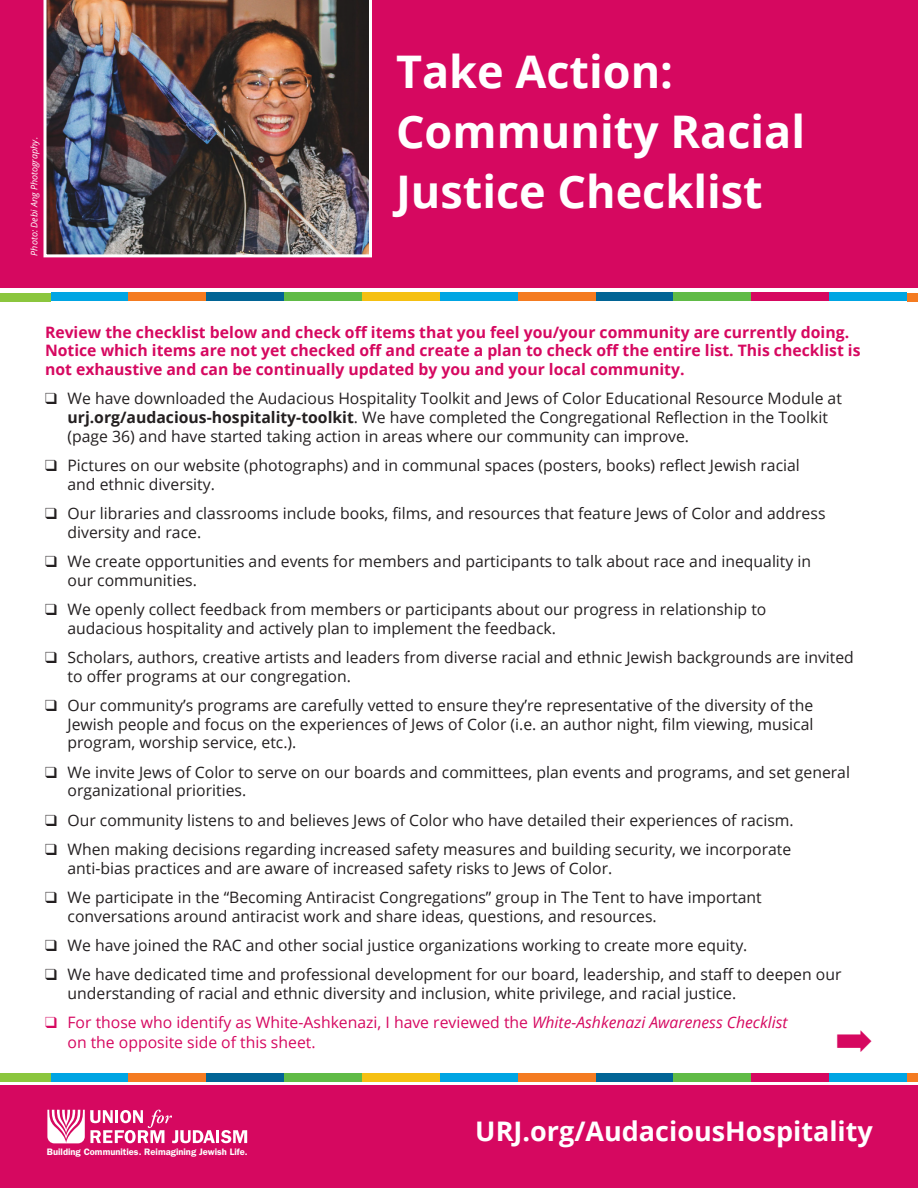
<style>
.page{position:relative;width:918px;height:1188px;background:#fff}
.page>*{position:absolute;margin:0;border:0;box-sizing:border-box;transform-origin:0 0}
.t1{font:700 45px/60px "Open Sans";color:#fff}
.t2{font:700 27px "Open Sans";color:#fff}
.t3{font:15.75px/18.8px "Open Sans";color:#231f20}
.t4{font:700 15.75px/18.8px "Open Sans";color:#d60860}
.t5{font:15.75px/19.5px "Open Sans";color:#d60860}
.t6{font:600 9.45px "Franklin Gothic";color:#fff}
.t7{font:italic 9px "Open Sans";color:#fff}
.s1{font-weight:700}
.s2{font-style:italic}
</style>
<div class="page">
<div style="left:0;top:0;width:918px;height:288px;background:#d60860"></div>
<img style="left:44px;top:0;width:328px;height:257px">
<div style="left:0;top:1085px;width:918px;height:103px;background:#d60860"></div>
<svg style="left:47px;top:1110px;width:200px;height:33px"></svg>
<div style="left:0;top:1073px;width:50px;height:9px;background:#8bc63e"></div>
<div style="left:51px;top:1073px;width:77px;height:9px;background:#00a5e3"></div>
<div style="left:129px;top:1073px;width:77px;height:9px;background:#f47b21"></div>
<div style="left:207px;top:1073px;width:77px;height:9px;background:#016495"></div>
<div style="left:284px;top:1073px;width:78px;height:9px;background:#60bb46"></div>
<div style="left:362px;top:1073px;width:78px;height:9px;background:#f5c012"></div>
<div style="left:440px;top:1073px;width:78px;height:9px;background:#00a5e3"></div>
<div style="left:518px;top:1073px;width:77px;height:9px;background:#f47b21"></div>
<div style="left:596px;top:1073px;width:77px;height:9px;background:#016495"></div>
<div style="left:674px;top:1073px;width:77px;height:9px;background:#60bb46"></div>
<div style="left:752px;top:1073px;width:77px;height:9px;background:#d60860"></div>
<div style="left:829px;top:1073px;width:78px;height:9px;background:#00a5e3"></div>
<div style="left:907px;top:1073px;width:11px;height:9px;background:#f47b21"></div>
<div style="left:0;top:293px;width:50px;height:9px;background:#8bc63e"></div>
<div style="left:51px;top:292px;width:77px;height:10px;background:#00a5e3"></div>
<div style="left:129px;top:292px;width:77px;height:10px;background:#f47b21"></div>
<div style="left:207px;top:292px;width:77px;height:10px;background:#016495"></div>
<div style="left:284px;top:292px;width:78px;height:10px;background:#60bb46"></div>
<div style="left:362px;top:292px;width:78px;height:10px;background:#f5c012"></div>
<div style="left:440px;top:292px;width:78px;height:10px;background:#00a5e3"></div>
<div style="left:518px;top:292px;width:77px;height:10px;background:#f47b21"></div>
<div style="left:596px;top:292px;width:77px;height:10px;background:#016495"></div>
<div style="left:674px;top:292px;width:77px;height:10px;background:#60bb46"></div>
<div style="left:752px;top:292px;width:77px;height:10px;background:#d60860"></div>
<div style="left:829px;top:292px;width:78px;height:10px;background:#00a5e3"></div>
<div style="left:907px;top:293px;width:11px;height:9px;background:#f47b21"></div>
<p class="t7" style="left:28px;top:256px;width:120px;rotate:-90deg">Photo: Debi Ang Photography.</p>
<h1 class="t1" style="left:396px;top:41px;width:411px">Take Action:<br>Community Racial<br>Justice Checklist</h1>
<p class="t4" style="left:45px;top:322px;width:817px">Review the checklist below and check off items that you feel you/your community are currently doing.<br>Notice which items are not yet checked off and create a plan to check off the entire list. This checklist is not exhaustive and can be continually updated by you and your local community.</p>
<p class="t3" style="left:68px;top:389px;width:776px;text-indent:-23px">❑ We have downloaded the Audacious Hospitality Toolkit and Jews of Color Educational Resource Module at <span class="s1">urj.org/audacious-hospitality-toolkit</span>. We have completed the Congregational Reflection in the Toolkit (page 36) and have started taking action in areas where our community can improve.</p>
<p class="t3" style="left:68px;top:456px;width:734px;text-indent:-23px">❑ Pictures on our website (photographs) and in communal spaces (posters, books) reflect Jewish racial and ethnic diversity.</p>
<p class="t3" style="left:68px;top:504px;width:760px;text-indent:-23px">❑ Our libraries and classrooms include books, films, and resources that feature Jews of Color and address diversity and race.</p>
<p class="t3" style="left:68px;top:552px;width:745px;text-indent:-23px">❑ We create opportunities and events for members and participants to talk about race and inequality in our communities.</p>
<p class="t3" style="left:68px;top:599px;width:700px;text-indent:-23px">❑ We openly collect feedback from members or participants about our progress in relationship to audacious hospitality and actively plan to implement the feedback.</p>
<p class="t3" style="left:68px;top:647px;width:788px;text-indent:-23px">❑ Scholars, authors, creative artists and leaders from diverse racial and ethnic Jewish backgrounds are invited to offer programs at our congregation.</p>
<p class="t3" style="left:68px;top:695px;width:748px;text-align:justify;text-indent:-23px">❑ Our community’s programs are carefully vetted to ensure they’re representative of the diversity of the Jewish people and focus on the experiences of Jews of Color (i.e. an author night, film viewing, musical program, worship service, etc.).</p>
<p class="t3" style="left:68px;top:762px;width:784px;text-indent:-23px">❑ We invite Jews of Color to serve on our boards and committees, plan events and programs, and set general organizational priorities.</p>
<p class="t3" style="left:45px;top:810px;width:750px">❑ Our community listens to and believes Jews of Color who have detailed their experiences of racism.</p>
<p class="t3" style="left:68px;top:839px;width:725px;text-indent:-23px">❑ When making decisions regarding increased safety measures and building security, we incorporate anti-bias practices and are aware of increased safety risks to Jews of Color.</p>
<p class="t3" style="left:68px;top:887px;width:696px;text-indent:-23px">❑ We participate in the “Becoming Antiracist Congregations” group in The Tent to have important conversations around antiracist work and share ideas, questions, and resources.</p>
<p class="t3" style="left:45px;top:935px;width:704px">❑ We have joined the RAC and other social justice organizations working to create more equity.</p>
<p class="t3" style="left:68px;top:965px;width:776px;text-indent:-23px">❑ We have dedicated time and professional development for our board, leadership, and staff to deepen our understanding of racial and ethnic diversity and inclusion, white privilege, and racial justice.</p>
<p class="t5" style="left:68px;top:1012px;width:722px;text-indent:-23px">❑ For those who identify as White-Ashkenazi, I have reviewed the <span class="s2">White-Ashkenazi Awareness Checklist </span>on the opposite side of this sheet.</p>
<p class="t6" style="left:47px;top:1146px;width:202px">Building Communities. Reimagining Jewish Life.</p>
<h2 class="t2" style="left:475px;top:1112px;width:399px">URJ.org/AudaciousHospitality</h2>
</div>
